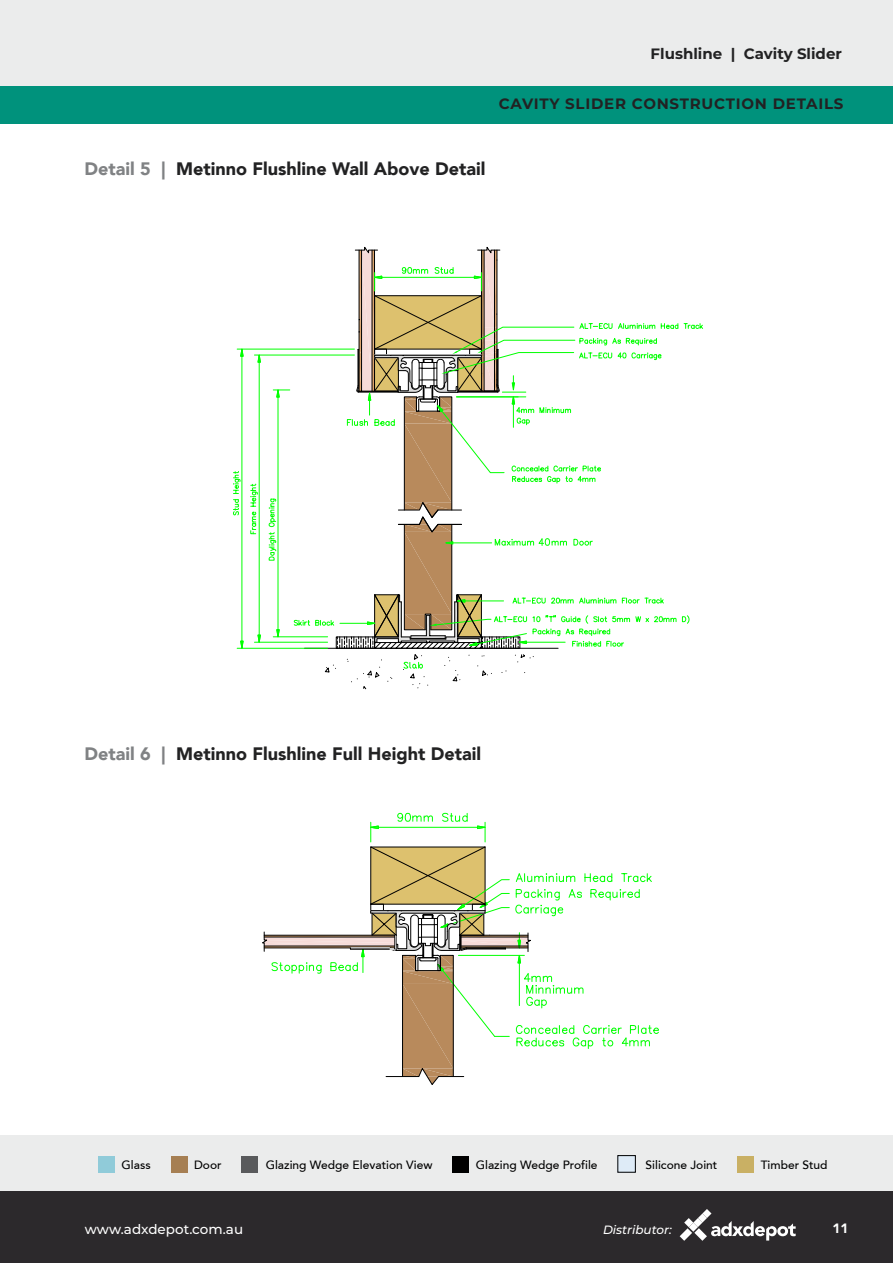
<style>
.page{position:relative;width:893px;height:1263px;background:#fff}
.page>*{position:absolute;margin:0;border:0;box-sizing:border-box;transform-origin:0 0}
.t1{font:900 18px "Avenir 95";color:#222223}
.t2{font:700 15px "Montserrat";letter-spacing:.035em;color:#222223}
.t3{font:700 15px "Montserrat";color:#222223}
.t4{font:500 13.5px "Montserrat";color:#fff}
.t5{font:900 13.5px "Avenir 95";color:#fff}
.t6{font:500 12px "Avenir 65";color:#000}
.t7{font:italic 500 12px "Montserrat";color:#fff}
.s1{color:#808284}
</style>
<div class="page">
<div style="left:0;top:84px;width:893px;height:40px;background:#00927c"></div>
<div style="left:0;top:0;width:893px;height:85px;background:#ebecec"></div>
<div style="left:0;top:1190px;width:893px;height:73px;background:#2c292c"></div>
<svg style="left:680px;top:1209px;width:116px;height:32px"></svg>
<div style="left:0;top:1135px;width:893px;height:56px;background:#ebecec"></div>
<div style="left:98px;top:1156px;width:17px;height:16px;background:#90cbd9"></div>
<div style="left:171px;top:1156px;width:16px;height:16px;background:#a67f53"></div>
<div style="left:242px;top:1156px;width:16px;height:16px;background:#595a5c"></div>
<div style="left:452px;top:1156px;width:17px;height:16px;background:#000"></div>
<img style="left:620px;top:1157px;width:14px;height:13px">
<div style="left:618px;top:1155px;width:18px;height:17px;border:1px solid #000"></div>
<div style="left:737px;top:1156px;width:17px;height:16px;background:#c9b064"></div>
<hr style="left:237px;top:349px;width:117px;height:1px;background:#0f0">
<hr style="left:237px;top:648px;width:91px;height:1px;background:#0f0">
<hr style="left:242px;top:356px;width:1px;height:285px;background:#0f0">
<svg style="left:240px;top:348px;width:3px;height:8px"></svg>
<svg style="left:240px;top:641px;width:3px;height:8px"></svg>
<hr style="left:254px;top:355px;width:100px;height:1px;background:#0f0">
<hr style="left:254px;top:642px;width:74px;height:1px;background:#0f0">
<hr style="left:259px;top:362px;width:1px;height:273px;background:#0f0">
<svg style="left:258px;top:354px;width:3px;height:8px"></svg>
<svg style="left:258px;top:635px;width:3px;height:8px"></svg>
<svg style="left:233px;top:471px;width:8px;height:45px"></svg>
<svg style="left:250px;top:483px;width:8px;height:51px"></svg>
<svg style="left:268px;top:246px;width:435px;height:444px"></svg>
<svg style="left:262px;top:813px;width:397px;height:272px"></svg>
<p class="t3" style="left:651px;top:47px;width:193px">Flushline | Cavity Slider</p>
<p class="t2" style="left:499px;top:97px;width:346px">CAVITY SLIDER CONSTRUCTION DETAILS</p>
<p class="t1" style="left:84px;top:161px;width:403px"><span class="s1">Detail 5 |</span> Metinno Flushline Wall Above Detail</p>
<p class="t1" style="left:84px;top:747px;width:398px"><span class="s1">Detail 6 |</span> Metinno Flushline Full Height Detail</p>
<p class="t6" style="left:122px;top:1160px;width:31px">Glass</p>
<p class="t6" style="left:194px;top:1160px;width:29px">Door</p>
<p class="t6" style="left:266px;top:1160px;width:168px">Glazing Wedge Elevation View</p>
<p class="t6" style="left:476px;top:1160px;width:123px">Glazing Wedge Profile</p>
<p class="t6" style="left:646px;top:1160px;width:73px">Silicone Joint</p>
<p class="t6" style="left:761px;top:1160px;width:68px">Timber Stud</p>
<p class="t4" style="left:85px;top:1224px;width:160px">www.adxdepot.com.au</p>
<p class="t7" style="left:603px;top:1223px;width:70px">Distributor:</p>
<p class="t5" style="left:832px;top:1222px;width:17px">11</p>
</div>
